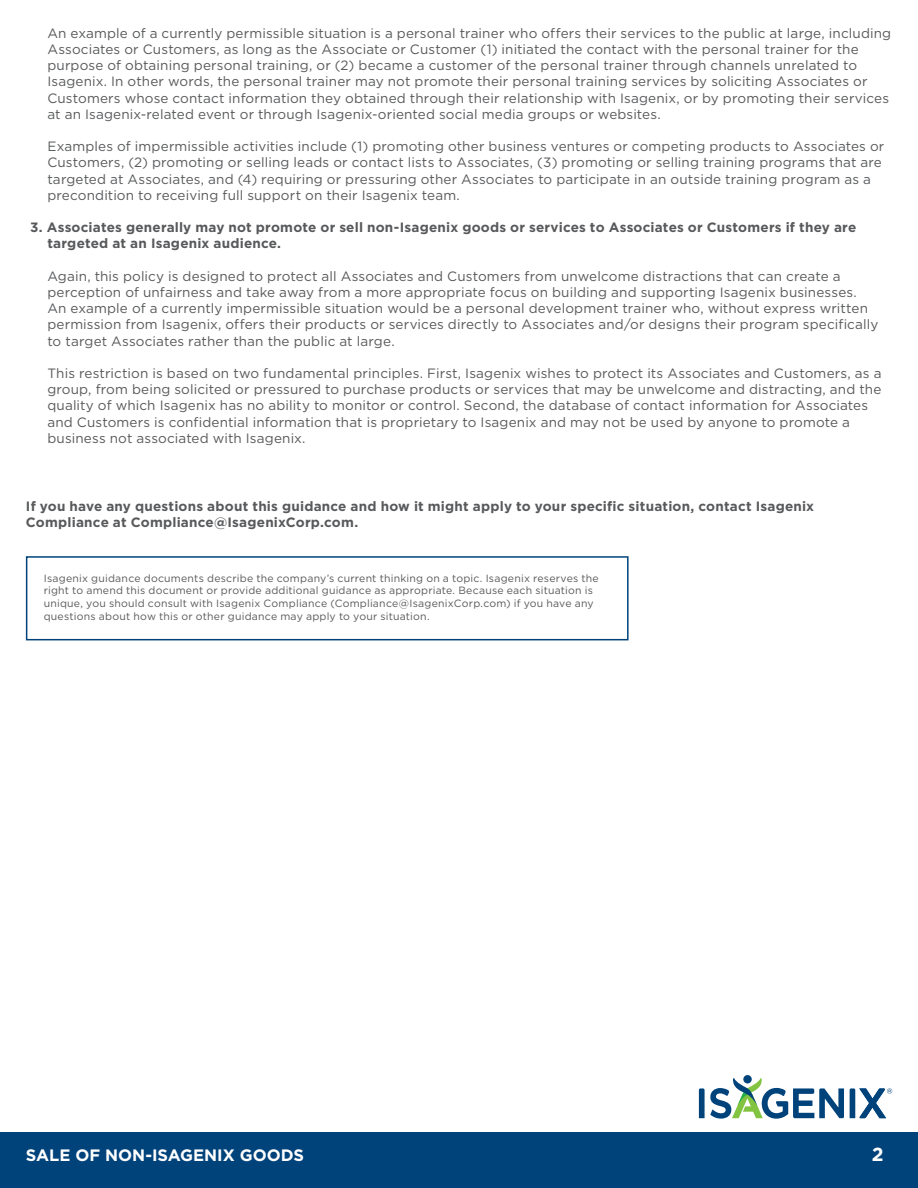
<style>
.page{position:relative;width:918px;height:1188px;background:#fff}
.page>*{position:absolute;margin:0;border:0;box-sizing:border-box;transform-origin:0 0}
.t1{font:700 18.9px "Gotham";color:#fff}
.t2{font:700 16.5px "Gotham";color:#fff}
.t3{font:13.5px/16.2px "Gotham";letter-spacing:.01em;color:#58595b}
.t4{font:700 13.5px/16.2px "Gotham";letter-spacing:.015em;color:#58595b}
.t5{font:10.5px/12.6px "Gotham";letter-spacing:.02em;color:#58595b}
</style>
<div class="page">
<div style="left:0;top:1133px;width:918px;height:55px;background:#00437b"></div>
<div style="left:26px;top:556px;width:603px;height:84px;border:2px solid #00437b"></div>
<div style="left:743px;top:1075px;width:9px;height:8px;background:#00437b;border-radius:50%"></div>
<svg style="left:699px;top:1078px;width:145px;height:41px"></svg>
<svg style="left:850px;top:1088px;width:42px;height:30px"></svg>
<p class="t3" style="left:47px;top:25px;width:845px">An example of a currently permissible situation is a personal trainer who offers their services to the public at large, including Associates or Customers, as long as the Associate or Customer (1) initiated the contact with the personal trainer for the purpose of obtaining personal training, or (2) became a customer of the personal trainer through channels unrelated to Isagenix. In other words, the personal trainer may not promote their personal training services by soliciting Associates or Customers whose contact information they obtained through their relationship with Isagenix, or by promoting their services at an Isagenix-related event or through Isagenix-oriented social media groups or websites.</p>
<p class="t3" style="left:47px;top:138px;width:839px">Examples of impermissible activities include (1) promoting other business ventures or competing products to Associates or Customers, (2) promoting or selling leads or contact lists to Associates, (3) promoting or selling training programs that are targeted at Associates, and (4) requiring or pressuring other Associates to participate in an outside training program as a precondition to receiving full support on their Isagenix team.</p>
<p class="t4" style="left:47px;top:219px;width:810px;text-indent:-17px">3. Associates generally may not promote or sell non-Isagenix goods or services to Associates or Customers if they are targeted at an Isagenix audience.</p>
<p class="t3" style="left:47px;top:268px;width:833px">Again, this policy is designed to protect all Associates and Customers from unwelcome distractions that can create a perception of unfairness and take away from a more appropriate focus on building and supporting Isagenix businesses.<br>An example of a currently impermissible situation would be a personal development trainer who, without express written permission from Isagenix, offers their products or services directly to Associates and/or designs their program specifically to target Associates rather than the public at large.</p>
<p class="t3" style="left:47px;top:365px;width:836px">This restriction is based on two fundamental principles. First, Isagenix wishes to protect its Associates and Customers, as a group, from being solicited or pressured to purchase products or services that may be unwelcome and distracting, and the quality of which Isagenix has no ability to monitor or control. Second, the database of contact information for Associates and Customers is confidential information that is proprietary to Isagenix and may not be used by anyone to promote a business not associated with Isagenix.</p>
<p class="t4" style="left:26px;top:498px;width:790px">If you have any questions about this guidance and how it might apply to your specific situation, contact Isagenix<br>Compliance at Compliance@IsagenixCorp.com.</p>
<p class="t5" style="left:44px;top:572px;width:557px">Isagenix guidance documents describe the company’s current thinking on a topic. Isagenix reserves the right to amend this document or provide additional guidance as appropriate. Because each situation is unique, you should consult with Isagenix Compliance (Compliance@IsagenixCorp.com) if you have any questions about how this or other guidance may apply to your situation.</p>
<p class="t2" style="left:26px;top:1144px;width:280px">SALE OF NON-ISAGENIX GOODS</p>
<h1 class="t1" style="left:872px;top:1141px;width:13px">2</h1>
</div>
